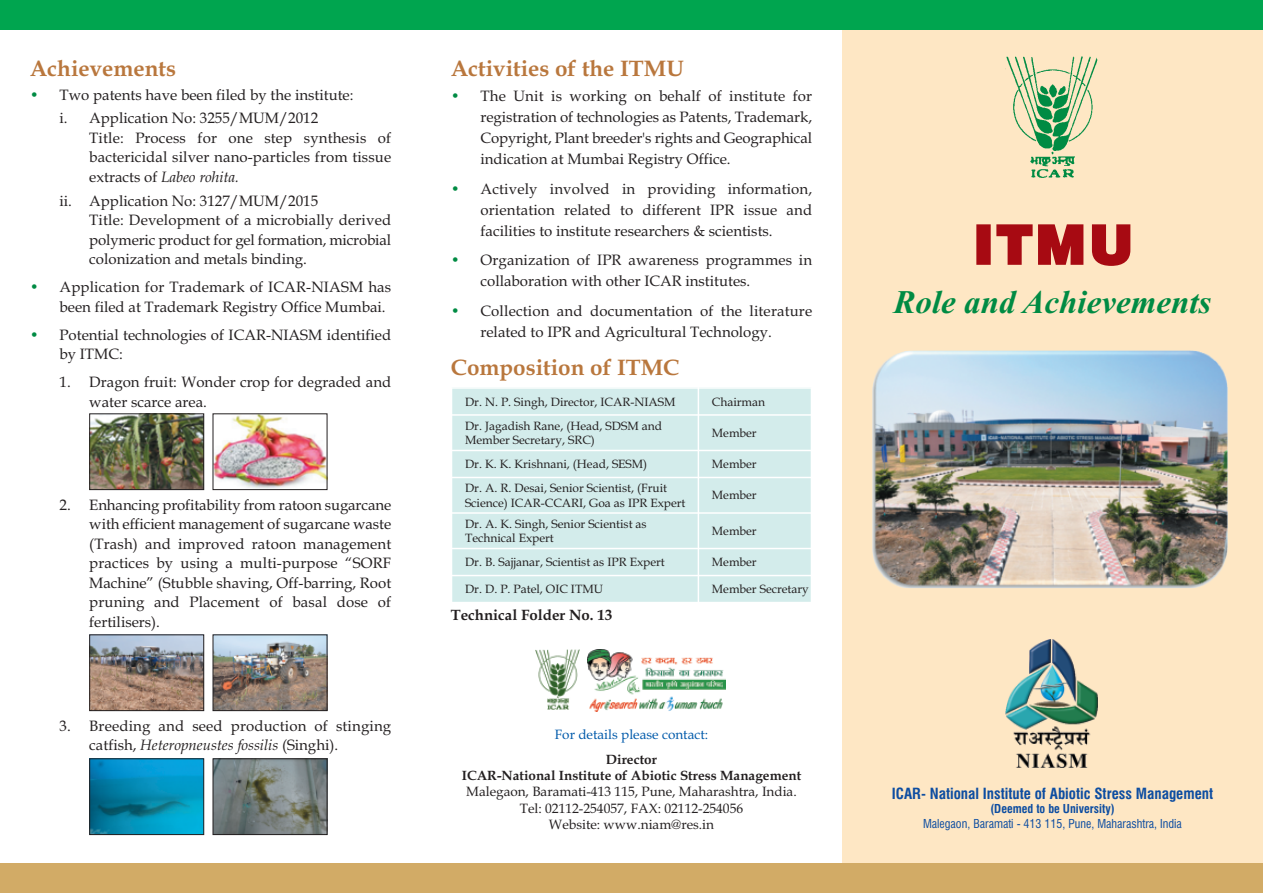
<style>
.page{position:relative;width:1263px;height:893px;background:#fff}
.page>*{position:absolute;margin:0;border:0;box-sizing:border-box;transform-origin:0 0}
.t1{font:900 54px "Swiss 721 BT";color:#a70a12}
.t2{font:italic 700 33px "Times New Roman";color:#008b43}
.t3{font:700 22.5px "Book Antiqua";color:#b9773d}
.t4{font:15px/19.5px "Book Antiqua";color:#231f20}
.t5{font:700 condensed 15px "Swiss 721 BT";color:#0d4da1}
.t6{font:700 15px "Book Antiqua";color:#231f20}
.t7{font:13.5px/16.4px "Book Antiqua";color:#231f20;text-align:center}
.t8{font:700 13.5px/16.2px "Book Antiqua";color:#231f20;text-align:center}
.t9{font:13.5px "Book Antiqua";color:#015aaa}
.t10{font:12px/14.5px "Book Antiqua";color:#231f20}
.t11{font:condensed 12px "Swiss 721 BT";color:#0d4da1}
.t12{font:700 condensed 12px "Swiss 721 BT";color:#0d4da1}
.s1{color:#008b43}
.s2{font-style:italic}
</style>
<div class="page">
<div style="left:842px;top:0;width:421px;height:863px;background:#fee7c4"></div>
<div style="left:0;top:0;width:1263px;height:30px;background:#00a54f"></div>
<div style="left:0;top:863px;width:1263px;height:30px;background:#d2ab66"></div>
<img style="left:872px;top:351px;width:356px;height:237px">
<img style="left:1005px;top:57px;width:93px;height:121px">
<img style="left:1005px;top:640px;width:92px;height:127px">
<img style="left:91px;top:415px;width:111px;height:73px">
<div style="left:89px;top:413px;width:115px;height:77px;border:1px solid #231f20"></div>
<img style="left:215px;top:415px;width:110px;height:73px">
<div style="left:213px;top:413px;width:114px;height:77px;border:1px solid #231f20"></div>
<img style="left:91px;top:636px;width:111px;height:73px">
<div style="left:89px;top:634px;width:115px;height:77px;border:1px solid #231f20"></div>
<img style="left:215px;top:636px;width:110px;height:73px">
<div style="left:213px;top:634px;width:114px;height:77px;border:1px solid #231f20"></div>
<img style="left:91px;top:760px;width:111px;height:73px">
<div style="left:89px;top:758px;width:115px;height:77px;border:1px solid #231f20"></div>
<img style="left:215px;top:760px;width:110px;height:73px">
<div style="left:213px;top:758px;width:114px;height:77px;border:1px solid #231f20"></div>
<div style="left:451px;top:387px;width:247px;height:28px;background:#d3eceb"></div>
<div style="left:698px;top:387px;width:114px;height:28px;background:#d3eceb"></div>
<div style="left:451px;top:415px;width:247px;height:35px;background:#d3eceb"></div>
<div style="left:698px;top:415px;width:114px;height:35px;background:#d3eceb"></div>
<div style="left:451px;top:450px;width:247px;height:27px;background:#d3eceb"></div>
<div style="left:698px;top:450px;width:114px;height:27px;background:#d3eceb"></div>
<div style="left:451px;top:477px;width:247px;height:36px;background:#d3eceb"></div>
<div style="left:698px;top:477px;width:114px;height:36px;background:#d3eceb"></div>
<div style="left:451px;top:513px;width:247px;height:35px;background:#d3eceb"></div>
<div style="left:698px;top:513px;width:114px;height:35px;background:#d3eceb"></div>
<div style="left:451px;top:548px;width:247px;height:27px;background:#d3eceb"></div>
<div style="left:698px;top:548px;width:114px;height:27px;background:#d3eceb"></div>
<div style="left:451px;top:575px;width:247px;height:28px;background:#d3eceb"></div>
<div style="left:698px;top:575px;width:114px;height:28px;background:#d3eceb"></div>
<hr style="left:451px;top:387px;width:1px;height:216px;background:#fff">
<hr style="left:698px;top:387px;width:1px;height:216px;background:#fff">
<hr style="left:811px;top:387px;width:1px;height:216px;background:#fff">
<hr style="left:451px;top:387px;width:361px;height:2px;background:#fff">
<hr style="left:451px;top:414px;width:361px;height:2px;background:#fff">
<hr style="left:451px;top:450px;width:361px;height:1px;background:#fff">
<hr style="left:451px;top:477px;width:361px;height:1px;background:#fff">
<hr style="left:451px;top:512px;width:361px;height:2px;background:#fff">
<hr style="left:451px;top:548px;width:361px;height:1px;background:#fff">
<hr style="left:451px;top:575px;width:361px;height:1px;background:#fff">
<hr style="left:451px;top:602px;width:361px;height:1px;background:#fff">
<img style="left:588px;top:649px;width:138px;height:62px">
<svg style="left:547px;top:709px;width:22px;height:1px"></svg>
<img style="left:536px;top:649px;width:44px;height:60px">
<h3 class="t3" style="left:30px;top:55px;width:148px">Achievements</h3>
<p class="t4" style="left:30px;top:83px;width:325px;line-height:23.7px;text-align:center"><span class="s1">•</span> Two patents have been filed by the institute: i. Application No: 3255/MUM/2012</p>
<p class="t4" style="left:89px;top:128px;width:303px;text-align:justify">Title: Process for one step synthesis of bactericidal silver nano-particles from tissue extracts of <span class="s2">Labeo rohita.</span></p>
<p class="t4" style="left:89px;top:191px;width:303px;text-indent:-30px">ii. Application No: 3127/MUM/2015<br>Title: Development of a microbially derived polymeric product for gel formation, microbial colonization and metals binding.</p>
<p class="t4" style="left:60px;top:277px;width:333px;text-indent:-30px"><span class="s1">•</span> Application for Trademark of ICAR-NIASM has been filed at Trademark Registry Office Mumbai.</p>
<p class="t4" style="left:60px;top:325px;width:333px;text-indent:-30px"><span class="s1">•</span> Potential technologies of ICAR-NIASM identified by ITMC:</p>
<p class="t4" style="left:89px;top:372px;width:303px;text-indent:-30px">1. Dragon fruit: Wonder crop for degraded and water scarce area.</p>
<p class="t4" style="left:89px;top:495px;width:303px;text-align:justify;text-indent:-30px">2. Enhancing profitability from ratoon sugarcane with efficient management of sugarcane waste (Trash) and improved ratoon management practices by using a multi-purpose “SORF Machine” (Stubble shaving, Off-barring, Root pruning and Placement of basal dose of fertilisers).</p>
<p class="t4" style="left:89px;top:716px;width:303px;text-indent:-30px">3. Breeding and seed production of stinging catfish, <span class="s2">Heteropneustes fossilis</span> (Singhi).</p>
<h3 class="t3" style="left:451px;top:55px;width:235px">Activities of the ITMU</h3>
<p class="t4" style="left:480px;top:85px;width:333px;line-height:21px;text-align:justify;text-indent:-30px"><span class="s1">•</span> The Unit is working on behalf of institute for registration of technologies as Patents, Trademark, Copyright, Plant breeder's rights and Geographical indication at Mumbai Registry Office.</p>
<p class="t4" style="left:480px;top:178px;width:333px;line-height:21px;text-align:justify;text-indent:-30px"><span class="s1">•</span> Actively involved in providing information, orientation related to different IPR issue and facilities to institute researchers &amp; scientists.</p>
<p class="t4" style="left:480px;top:249px;width:333px;line-height:21px;text-indent:-30px"><span class="s1">•</span> Organization of IPR awareness programmes in collaboration with other ICAR institutes.</p>
<p class="t4" style="left:480px;top:300px;width:333px;line-height:21px;text-indent:-30px"><span class="s1">•</span> Collection and documentation of the literature related to IPR and Agricultural Technology.</p>
<h3 class="t3" style="left:451px;top:354px;width:230px">Composition of ITMC</h3>
<p class="t10" style="left:465px;top:394px;width:212px">Dr. N. P. Singh, Director, ICAR-NIASM</p>
<p class="t10" style="left:712px;top:394px;width:55px">Chairman</p>
<p class="t10" style="left:465px;top:418px;width:198px">Dr. Jagadish Rane, (Head, SDSM and<br>Member Secretary, SRC)</p>
<p class="t10" style="left:712px;top:425px;width:46px">Member</p>
<p class="t10" style="left:465px;top:457px;width:184px">Dr. K. K. Krishnani, (Head, SESM)</p>
<p class="t10" style="left:712px;top:457px;width:46px">Member</p>
<p class="t10" style="left:465px;top:481px;width:222px">Dr. A. R. Desai, Senior Scientist, (Fruit<br>Science) ICAR-CCARI, Goa as IPR Expert</p>
<p class="t10" style="left:712px;top:488px;width:46px">Member</p>
<p class="t10" style="left:465px;top:516px;width:183px">Dr. A. K. Singh, Senior Scientist as<br>Technical Expert</p>
<p class="t10" style="left:712px;top:523px;width:46px">Member</p>
<p class="t10" style="left:465px;top:555px;width:201px">Dr. B. Sajjanar, Scientist as IPR Expert</p>
<p class="t10" style="left:712px;top:555px;width:46px">Member</p>
<p class="t10" style="left:465px;top:582px;width:140px">Dr. D. P. Patel, OIC ITMU</p>
<p class="t10" style="left:712px;top:582px;width:99px">Member Secretary</p>
<p class="t6" style="left:451px;top:606px;width:163px">Technical Folder No. 13</p>
<p class="t9" style="left:555px;top:726px;width:155px">For details please contact:</p>
<p class="t8" style="left:462px;top:751px;width:341px">Director<br>ICAR-National Institute of Abiotic Stress Management</p>
<p class="t7" style="left:466px;top:783px;width:332px">Malegaon, Baramati-413 115, Pune, Maharashtra, India.<br>Tel: 02112-254057, FAX: 02112-254056<br>Website: www.niam@res.in</p>
<h1 class="t1" style="left:973px;top:214px;width:161px">ITMU</h1>
<h2 class="t2" style="left:893px;top:283px;width:319px">Role and Achievements</h2>
<p class="t5" style="left:892px;top:785px;width:323px">ICAR- National Institute of Abiotic Stress Management</p>
<p class="t12" style="left:990px;top:802px;width:126px">(Deemed to be University)</p>
<p class="t11" style="left:923px;top:817px;width:260px">Malegaon, Baramati - 413 115, Pune, Maharashtra, India</p>
</div>
